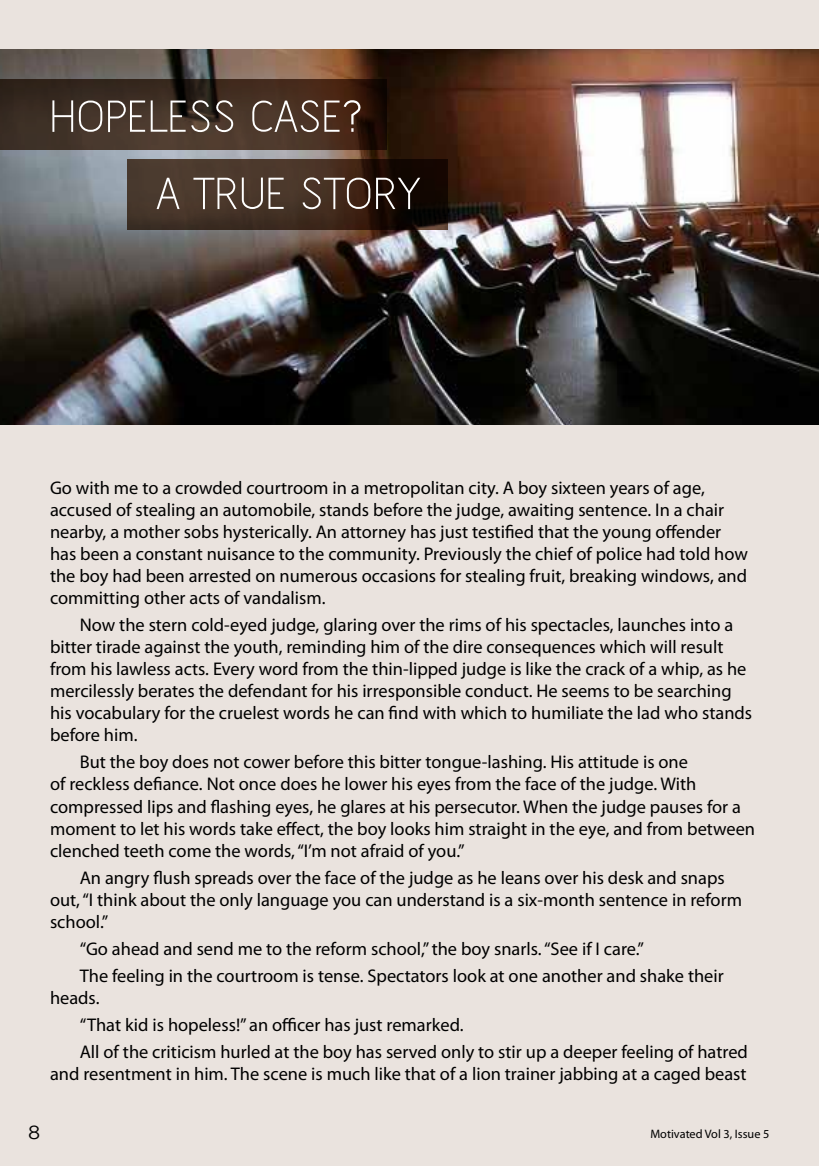
<style>
.page{position:relative;width:819px;height:1166px;background:#eae3de}
.page>*{position:absolute;margin:0;border:0;box-sizing:border-box;transform-origin:0 0}
.t1{font:56px/77.2px "Acid";color:#fff}
.t2{font:19.25px "Gotham";color:#000}
.t3{font:18.38px/22.1px "Myriad Pro";color:#000}
.t4{font:12.25px "Myriad Pro";color:#000}
</style>
<div class="page">
<img style="left:0;top:50px;width:819px;height:374px">
<svg style="left:0;top:80px;width:387px;height:70px;background:#3f2c21"></svg>
<svg style="left:128px;top:159px;width:320px;height:70px;background:#3a281d"></svg>
<h1 class="t1" style="left:156px;top:80px;width:266px;text-indent:-107px">hopeless case?<br>A true story</h1>
<p class="t3" style="left:50px;top:476px;width:699px">Go with me to a crowded courtroom in a metropolitan city. A boy sixteen years of age, accused of stealing an automobile, stands before the judge, awaiting sentence. In a chair nearby, a mother sobs hysterically. An attorney has just testified that the young offender has been a constant nuisance to the community. Previously the chief of police had told how the boy had been arrested on numerous occasions for stealing fruit, breaking windows, and committing other acts of vandalism.</p>
<p class="t3" style="left:50px;top:614px;width:703px;text-indent:30px">Now the stern cold-eyed judge, glaring over the rims of his spectacles, launches into a bitter tirade against the youth, reminding him of the dire consequences which will result from his lawless acts. Every word from the thin-lipped judge is like the crack of a whip, as he mercilessly berates the defendant for his irresponsible conduct. He seems to be searching his vocabulary for the cruelest words he can find with which to humiliate the lad who stands before him.</p>
<p class="t3" style="left:50px;top:751px;width:706px;text-indent:30px">But the boy does not cower before this bitter tongue-lashing. His attitude is one<br>of reckless defiance. Not once does he lower his eyes from the face of the judge. With compressed lips and flashing eyes, he glares at his persecutor. When the judge pauses for a moment to let his words take effect, the boy looks him straight in the eye, and from between clenched teeth come the words, “I’m not afraid of you.”</p>
<p class="t3" style="left:50px;top:866px;width:693px;text-indent:30px">An angry flush spreads over the face of the judge as he leans over his desk and snaps out, “I think about the only language you can understand is a six-month sentence in reform school.”</p>
<p class="t3" style="left:80px;top:935px;width:645px;line-height:26.9px">“Go ahead and send me to the reform school,” the boy snarls. “See if I care.”<br>The feeling in the courtroom is tense. Spectators look at one another and shake their</p>
<p class="t3" style="left:80px;top:984px;width:669px;line-height:26.9px;text-indent:-30px">heads.<br>“That kid is hopeless!” an officer has just remarked.<br>All of the criticism hurled at the boy has served only to stir up a deeper feeling of hatred</p>
<p class="t3" style="left:50px;top:1062px;width:698px">and resentment in him. The scene is much like that of a lion trainer jabbing at a caged beast</p>
<p class="t2" style="left:28px;top:1121px;width:14px">8</p>
<p class="t4" style="left:650px;top:1126px;width:120px">Motivated Vol 3, Issue 5</p>
</div>
